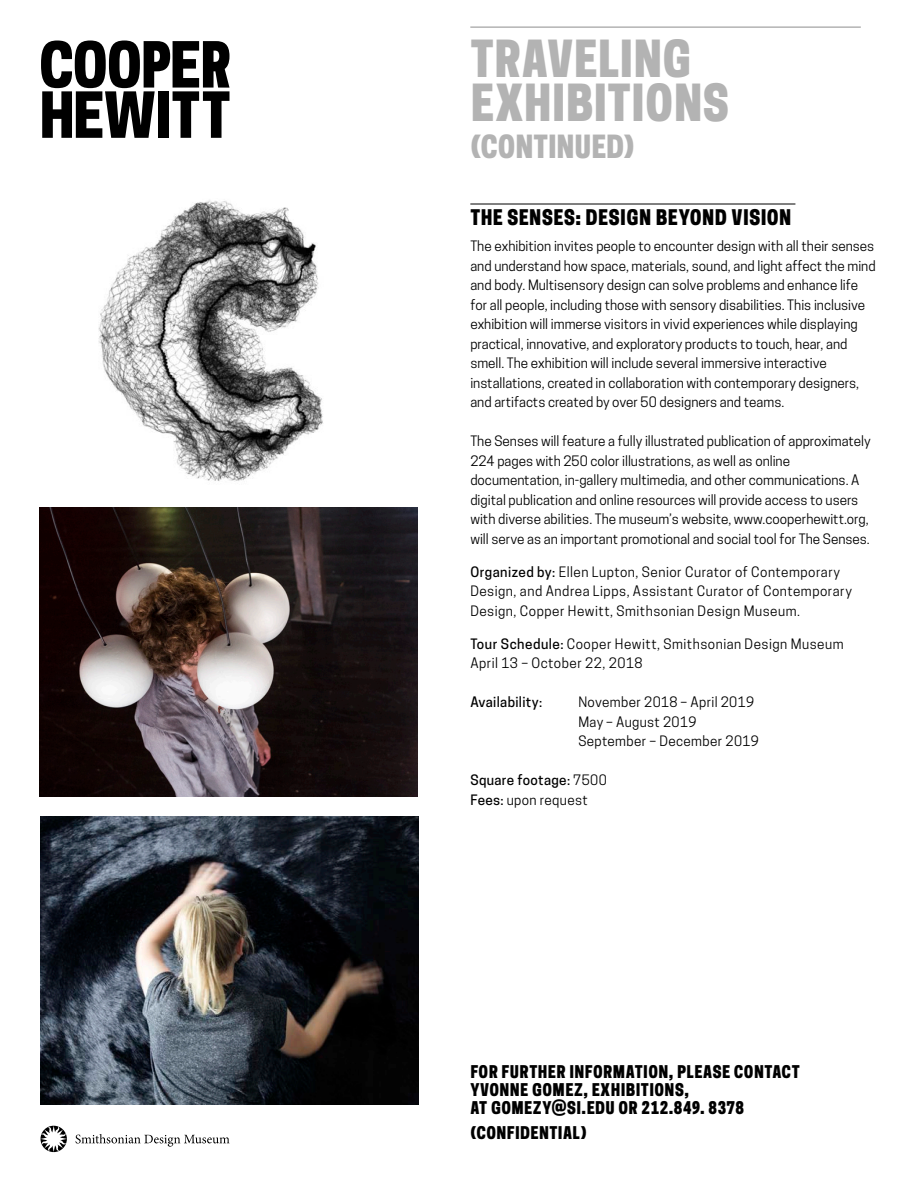
<style>
.page{position:relative;width:918px;height:1188px;background:#fff}
.page>*{position:absolute;margin:0;border:0;box-sizing:border-box;transform-origin:0 0}
.t1{font:48px "Cooper Hewitt Display";letter-spacing:.005em;color:#b3b3b3}
.t2{font:30px "Cooper Hewitt Display";letter-spacing:-.005em;color:#b3b3b3}
.t3{font:20.25px "Cooper Hewitt Display";letter-spacing:.02em;color:#000}
.t4{font:16.5px/18px "Cooper Hewitt Display";letter-spacing:.025em;color:#000}
.t5{font:13.5px/19.5px "Cooper Hewitt";color:#000}
.t6{font:13.5px/19.5px "Cooper Hewitt";letter-spacing:.035em;color:#000}
.t7{font:13.5px "Cooper Hewitt";letter-spacing:.025em;color:#000}
.t8{font:500 13.5px "Cooper Hewitt";letter-spacing:.025em;color:#000}
.t9{font:13.5px "Cooper Hewitt";letter-spacing:.03em;color:#000}
.s1{font-weight:500}
.s2{font-weight:400}
</style>
<div class="page">
<svg style="left:41px;top:41px;width:189px;height:97px"></svg>
<svg style="left:40px;top:1125px;width:27px;height:28px"></svg>
<svg style="left:76px;top:1134px;width:154px;height:13px"></svg>
<hr style="left:470px;top:26px;width:391px;height:2px;background:#b3b3b3">
<hr style="left:470px;top:204px;width:325px;height:1px;background:#000">
<img style="left:41px;top:817px;width:377px;height:288px">
<img style="left:40px;top:507px;width:377px;height:289px">
<img style="left:98px;top:200px;width:225px;height:282px">
<p class="t1" style="left:470px;top:30px;width:223px">TRAVELING</p>
<p class="t1" style="left:470px;top:75px;width:260px">EXHIBITIONS</p>
<p class="t2" style="left:470px;top:128px;width:166px">(CONTINUED)</p>
<p class="t3" style="left:470px;top:205px;width:323px">THE SENSES: DESIGN BEYOND VISION</p>
<p class="t5" style="left:470px;top:236px;width:407px">The exhibition invites people to encounter design with all their senses and understand how space, materials, sound, and light affect the mind and body. Multisensory design can solve problems and enhance life for all people, including those with sensory disabilities. This inclusive exhibition will immerse visitors in vivid experiences while displaying practical, innovative, and exploratory products to touch, hear, and smell. The exhibition will include several immersive interactive installations, created in collaboration with contemporary designers, and artifacts created by over 50 designers and teams.</p>
<p class="t5" style="left:470px;top:431px;width:402px">The Senses will feature a fully illustrated publication of approximately 224 pages with 250 color illustrations, as well as online documentation, in-gallery multimedia, and other communications. A digital publication and online resources will provide access to users with diverse abilities. The museum’s website, www.cooperhewitt.org, will serve as an important promotional and social tool for The Senses.</p>
<p class="t6" style="left:470px;top:562px;width:383px"><span class="s1">Organized by:</span> Ellen Lupton, Senior Curator of Contemporary<br>Design, and Andrea Lipps, Assistant Curator of Contemporary<br>Design, Copper Hewitt, Smithsonian Design Museum.</p>
<p class="t6" style="left:470px;top:634px;width:375px"><span class="s1">Tour Schedule:</span> Cooper Hewitt, Smithsonian Design Museum<br>April 13 – October 22, 2018</p>
<p class="t8" style="left:470px;top:694px;width:73px">Availability:</p>
<p class="t7" style="left:578px;top:694px;width:177px">November 2018 – April 2019</p>
<p class="t7" style="left:578px;top:714px;width:120px">May – August 2019</p>
<p class="t9" style="left:578px;top:733px;width:182px">September – December 2019</p>
<p class="t8" style="left:470px;top:772px;width:138px">Square footage: <span class="s2">7500</span></p>
<p class="t7" style="left:470px;top:792px;width:119px"><span class="s1">Fees:</span> upon request</p>
<p class="t4" style="left:470px;top:1063px;width:331px">FOR FURTHER INFORMATION, PLEASE CONTACT<br>YVONNE GOMEZ, EXHIBITIONS,<br>AT GOMEZY@SI.EDU OR 212.849. 8378</p>
<p class="t4" style="left:470px;top:1124px;width:118px">(CONFIDENTIAL)</p>
</div>
